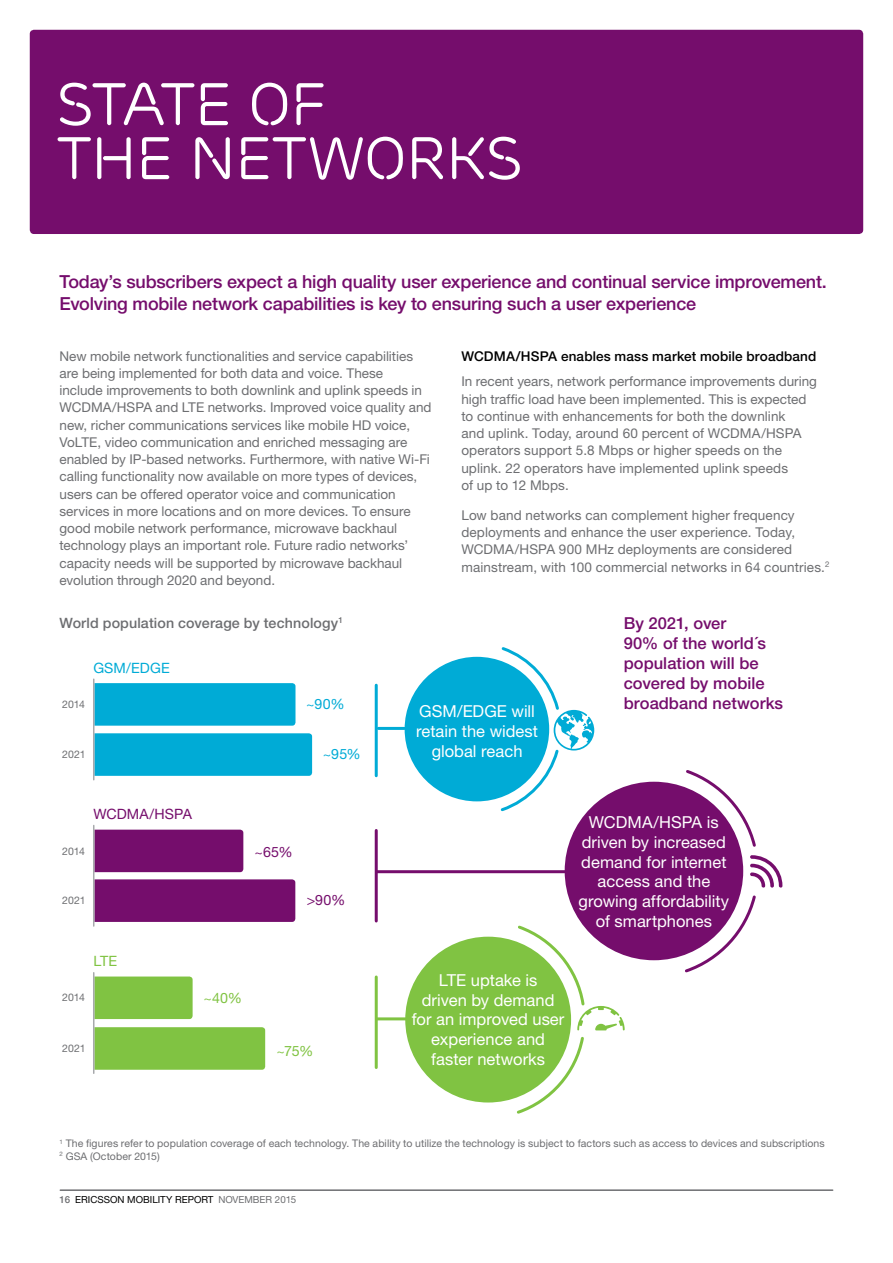
<style>
.page{position:relative;width:893px;height:1263px;background:#fff}
.page>*{position:absolute;margin:0;border:0;box-sizing:border-box;transform-origin:0 0}
.t1{font:60px/54px "Ericsson Capital";letter-spacing:-.02em;color:#fff}
.t2{font:500 18px/21.6px "Ericsson Sans";letter-spacing:-.01em;color:#750d6c}
.t3{font:16.5px/19.8px "Ericsson Sans";color:#fff;text-align:center}
.t4{font:500 16.5px/19.8px "Ericsson Sans";letter-spacing:.005em;color:#750d6c}
.t5{font:500 14.25px "Ericsson Sans";letter-spacing:.01em;color:#6d6e71}
.t6{font:14.25px "Ericsson Sans";letter-spacing:.01em;color:#750d6c}
.t7{font:14.25px "Ericsson Sans";letter-spacing:.01em;color:#00abd6}
.t8{font:14.25px "Ericsson Sans";letter-spacing:-.01em;color:#80c342}
.t9{font:13.5px/17.2px "Ericsson Sans";color:#6d6e71}
.t10{font:500 13.5px "Ericsson Sans";letter-spacing:.01em;color:#000}
.t11{font:10.5px/12.6px "Ericsson Sans";letter-spacing:.005em;color:#6d6e71}
.t12{font:9.75px "Ericsson Sans";color:#000}
.s1{font-weight:500;color:#6d6e71}
.s2{color:#6d6e71}
</style>
<div class="page">
<hr style="left:60px;top:1189px;width:773px;height:2px;background:#6d6e71">
<div style="left:30px;top:30px;width:833px;height:204px;background:#750d6c;border-radius:4px"></div>
<hr style="left:378px;top:727px;width:26px;height:3px;background:#00abd6">
<hr style="left:375px;top:685px;width:3px;height:91px;background:#00abd6">
<div style="left:94px;top:733px;width:218px;height:43px;background:#00abd6"></div>
<div style="left:94px;top:683px;width:201px;height:43px;background:#00abd6"></div>
<div style="left:405px;top:657px;width:144px;height:144px;background:#00abd6;border-radius:50%"></div>
<div style="left:565px;top:782px;width:178px;height:178px;background:#750d6c;border-radius:50%"></div>
<hr style="left:93px;top:679px;width:1px;height:101px;background:#a7a9ac">
<div style="left:405px;top:937px;width:166px;height:165px;background:#80c342;border-radius:50%"></div>
<hr style="left:375px;top:977px;width:3px;height:90px;background:#80c342">
<hr style="left:377px;top:1017px;width:30px;height:3px;background:#80c342">
<div style="left:94px;top:976px;width:99px;height:43px;background:#80c342"></div>
<div style="left:94px;top:1027px;width:171px;height:43px;background:#80c342"></div>
<hr style="left:93px;top:973px;width:1px;height:100px;background:#a7a9ac">
<hr style="left:377px;top:870px;width:197px;height:3px;background:#750d6c">
<hr style="left:375px;top:830px;width:3px;height:91px;background:#750d6c">
<div style="left:94px;top:879px;width:201px;height:43px;background:#750d6c"></div>
<div style="left:94px;top:830px;width:149px;height:42px;background:#750d6c"></div>
<hr style="left:93px;top:825px;width:1px;height:101px;background:#a7a9ac">
<svg style="left:750px;top:855px;width:32px;height:32px"></svg>
<svg style="left:684px;top:770px;width:72px;height:79px"></svg>
<svg style="left:682px;top:893px;width:74px;height:80px"></svg>
<svg style="left:514px;top:923px;width:111px;height:191px"></svg>
<svg style="left:498px;top:647px;width:96px;height:166px"></svg>
<h1 class="t1" style="left:56px;top:78px;width:468px">STATE OF<br>THE NETWORKS</h1>
<h2 class="t2" style="left:60px;top:271px;width:769px">Today’s subscribers expect a high quality user experience and continual service improvement.<br>Evolving mobile network capabilities is key to ensuring such a user experience</h2>
<p class="t9" style="left:60px;top:347px;width:374px">New mobile network functionalities and service capabilities are being implemented for both data and voice. These<br>include improvements to both downlink and uplink speeds in WCDMA/HSPA and LTE networks. Improved voice quality and new, richer communications services like mobile HD voice, VoLTE, video communication and enriched messaging are enabled by IP-based networks. Furthermore, with native Wi-Fi calling functionality now available on more types of devices, users can be offered operator voice and communication services in more locations and on more devices. To ensure good mobile network performance, microwave backhaul technology plays an important role. Future radio networks’ capacity needs will be supported by microwave backhaul evolution through 2020 and beyond.</p>
<p class="t10" style="left:461px;top:348px;width:357px">WCDMA/HSPA enables mass market mobile broadband</p>
<p class="t9" style="left:461px;top:373px;width:357px">In recent years, network performance improvements during high traffic load have been implemented. This is expected to continue with enhancements for both the downlink<br>and uplink. Today, around 60 percent of WCDMA/HSPA operators support 5.8 Mbps or higher speeds on the uplink. 22 operators have implemented uplink speeds<br>of up to 12 Mbps.</p>
<p class="t9" style="left:461px;top:507px;width:370px">Low band networks can complement higher frequency deployments and enhance the user experience. Today, WCDMA/HSPA 900 MHz deployments are considered mainstream, with 100 commercial networks in 64 countries.<sup>2</sup></p>
<p class="t5" style="left:60px;top:615px;width:285px">World population coverage by technology<sup>1</sup></p>
<p class="t4" style="left:624px;top:614px;width:144px">By 2021, over<br>90% of the world´s population will be covered by mobile</p>
<p class="t11" style="left:62px;top:698px;width:24px">2014</p>
<p class="t7" style="left:306px;top:696px;width:40px">~90%</p>
<p class="t4" style="left:624px;top:693px;width:161px">broadband networks</p>
<p class="t7" style="left:93px;top:660px;width:78px">GSM/EDGE</p>
<p class="t3" style="left:416px;top:702px;width:124px">GSM/EDGE will retain the widest global reach</p>
<p class="t11" style="left:62px;top:748px;width:25px">2021</p>
<p class="t7" style="left:323px;top:746px;width:39px">~95%</p>
<p class="t6" style="left:93px;top:806px;width:100px">WCDMA/HSPA</p>
<p class="t11" style="left:62px;top:844px;width:24px">2014</p>
<p class="t6" style="left:254px;top:844px;width:40px">~65%</p>
<p class="t11" style="left:62px;top:894px;width:25px">2021</p>
<p class="t6" style="left:307px;top:892px;width:40px">&gt;90%</p>
<p class="t8" style="left:93px;top:953px;width:25px">LTE</p>
<p class="t11" style="left:62px;top:991px;width:24px">2014</p>
<p class="t8" style="left:204px;top:990px;width:40px">~40%</p>
<p class="t11" style="left:62px;top:1042px;width:25px">2021</p>
<p class="t8" style="left:277px;top:1043px;width:38px">~75%</p>
<p class="t3" style="left:579px;top:812px;width:152px">WCDMA/HSPA is driven by increased demand for internet access and the growing affordability of smartphones</p>
<p class="t3" style="left:412px;top:970px;width:154px">LTE uptake is<br>driven by demand for an improved user experience and faster networks</p>
<p class="t11" style="left:60px;top:1137px;width:767px"><sup>1</sup> The figures refer to population coverage of each technology. The ability to utilize the technology is subject to factors such as access to devices and subscriptions<br><sup>2</sup> GSA (October 2015)</p>
<p class="t12" style="left:60px;top:1194px;width:238px"><span class="s1">16</span> ERICSSON MOBILITY REPORT <span class="s2">NOVEMBER 2015</span></p>
</div>
